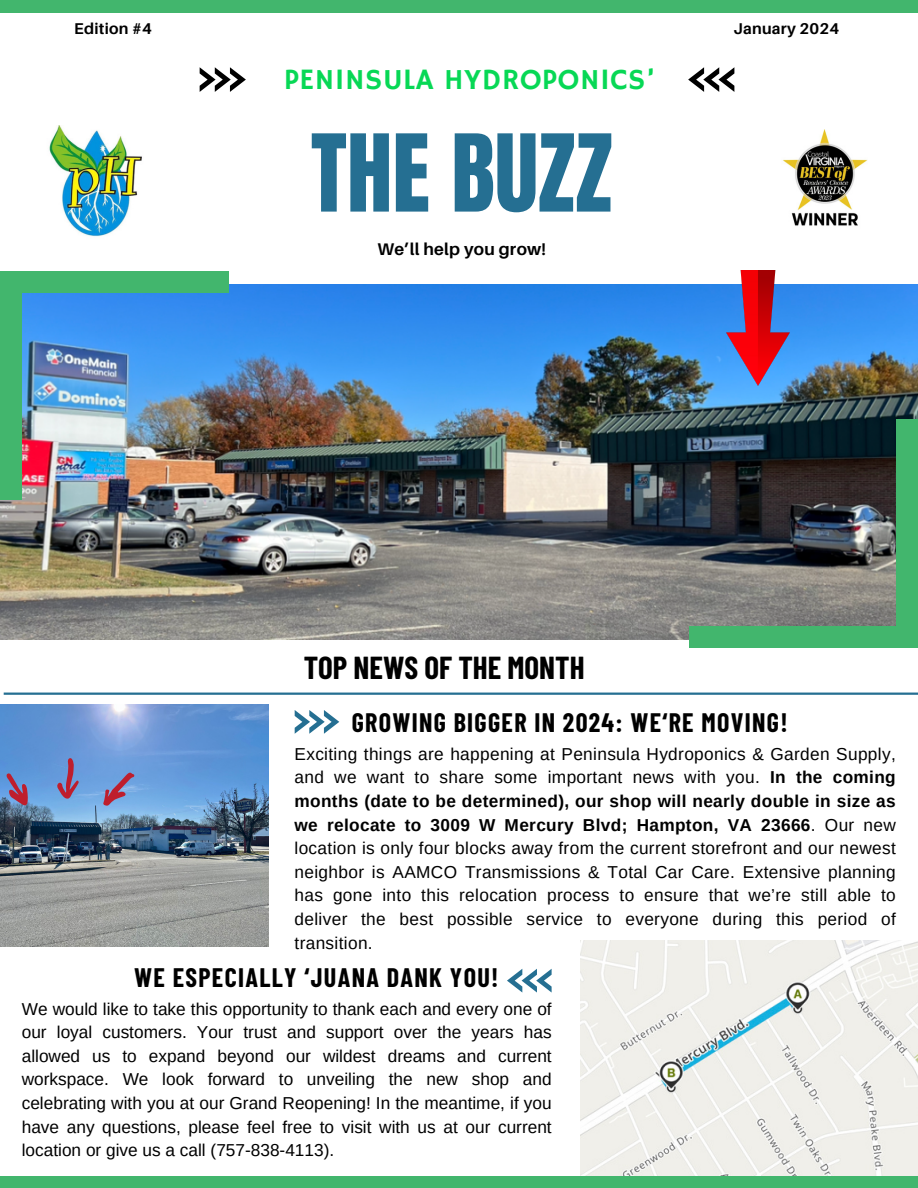
<style>
.page{position:relative;width:918px;height:1188px;background:#fff}
.page>*{position:absolute;margin:0;border:0;box-sizing:border-box;transform-origin:0 0}
.t1{font:91.05px "Anton";color:#256f92}
.t2{font:700 31.05px "Barlow Condensed";color:#000}
.t3{font:29.55px "Hammersmith One";letter-spacing:.02em;color:#07d855}
.t4{font:700 26.1px "Barlow Condensed";letter-spacing:.05em;color:#000}
.t5{font:17.25px/23.7px "Arimo";letter-spacing:.01em;color:#000;text-align:justify}
.t6{font:700 16.95px "Aileron";letter-spacing:.015em;color:#000}
.t7{font:700 15.6px "Aileron";letter-spacing:.015em;color:#000}
.s1{font-weight:700}
</style>
<div class="page">
<img style="left:0;top:285px;width:918px;height:354px">
<div style="left:0;top:271px;width:228px;height:22px;background:#42b66d"></div>
<div style="left:690px;top:626px;width:228px;height:22px;background:#42b66d"></div>
<svg style="left:200px;top:67px;width:46px;height:25px"></svg>
<svg style="left:688px;top:67px;width:46px;height:25px"></svg>
<div style="left:0;top:0;width:918px;height:12px;background:#42b66d"></div>
<hr style="left:4px;top:693px;width:914px;height:2px;background:#256f92">
<img style="left:49px;top:126px;width:93px;height:111px">
<img style="left:782px;top:129px;width:86px;height:97px">
<div style="left:896px;top:420px;width:22px;height:228px;background:#42b66d"></div>
<div style="left:0;top:271px;width:22px;height:228px;background:#42b66d"></div>
<img style="left:581px;top:940px;width:337px;height:235px">
<div style="left:0;top:1176px;width:918px;height:12px;background:#42b66d"></div>
<img style="left:726px;top:271px;width:63px;height:115px">
<img style="left:0;top:705px;width:269px;height:242px">
<svg style="left:295px;top:710px;width:44px;height:24px"></svg>
<svg style="left:507px;top:969px;width:45px;height:23px"></svg>
<svg style="left:103px;top:772px;width:31px;height:34px"></svg>
<svg style="left:57px;top:758px;width:22px;height:41px"></svg>
<svg style="left:6px;top:773px;width:22px;height:33px"></svg>
<p class="t7" style="left:74px;top:18px;width:79px">Edition #4</p>
<p class="t7" style="left:734px;top:18px;width:107px">January 2024</p>
<p class="t3" style="left:284px;top:63px;width:373px">PENINSULA HYDROPONICS’</p>
<p class="t1" style="left:311px;top:108px;width:303px">THE BUZZ</p>
<p class="t6" style="left:378px;top:238px;width:170px">We’ll help you grow!</p>
<p class="t2" style="left:304px;top:648px;width:282px">TOP NEWS OF THE MONTH</p>
<p class="t4" style="left:352px;top:706px;width:437px">GROWING BIGGER IN 2024: WE‘RE MOVING!</p>
<p class="t5" style="left:295px;top:742px;width:603px">Exciting things are happening at Peninsula Hydroponics &amp; Garden Supply, and we want to share some important news with you. <span class="s1">In the coming months (date to be determined), our shop will nearly double in size as we relocate to 3009 W Mercury Blvd; Hampton, VA 23666</span>. Our new location is only four blocks away from the current storefront and our newest neighbor is AAMCO Transmissions &amp; Total Car Care. Extensive planning has gone into this relocation process to ensure that we’re still able to deliver the best possible service to everyone during this period of transition.</p>
<p class="t4" style="left:134px;top:961px;width:366px">WE ESPECIALLY ‘JUANA DANK YOU!</p>
<p class="t5" style="left:22px;top:997px;width:531px">We would like to take this opportunity to thank each and every one of our loyal customers. Your trust and support over the years has allowed us to expand beyond our wildest dreams and current workspace. We look forward to unveiling the new shop and celebrating with you at our Grand Reopening! In the meantime, if you have any questions, please feel free to visit with us at our current location or give us a call (757-838-4113).</p>
</div>
